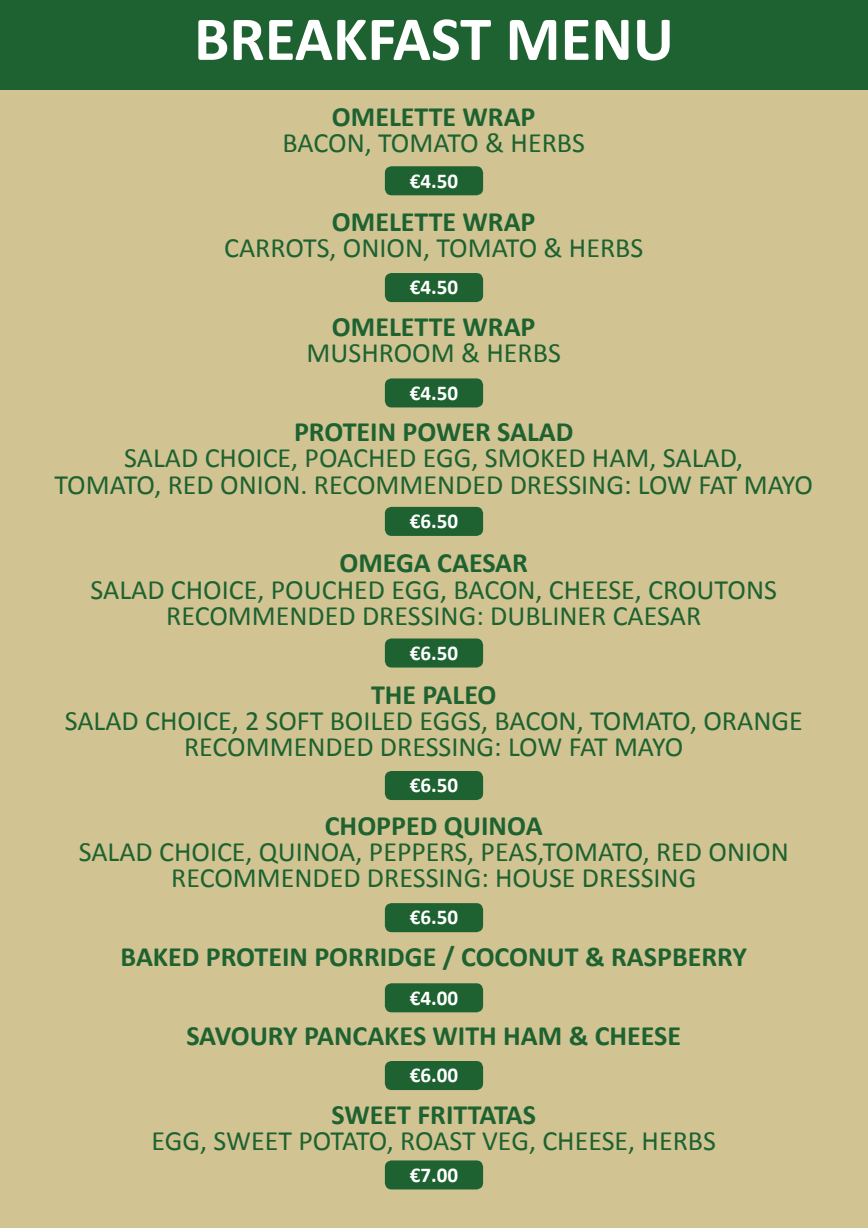
<style>
.page{position:relative;width:868px;height:1228px;background:#d1c392}
.page>*{position:absolute;margin:0;border:0;box-sizing:border-box;transform-origin:0 0}
.t1{font:700 63px "Calibri";color:#fff}
.t2{font:28px/26.2px "Calibri";color:#1e6231;text-align:center}
.t3{font:700 28px "Calibri";color:#1e6231}
.t4{font:700 21.1px "Calibri";color:#fff}
</style>
<div class="page">
<div style="left:0;top:0;width:868px;height:90px;background:#1e6231"></div>
<div style="left:385px;top:166px;width:98px;height:29px;background:#1e6231;border-radius:7px"></div>
<div style="left:385px;top:273px;width:98px;height:29px;background:#1e6231;border-radius:7px"></div>
<div style="left:385px;top:378px;width:98px;height:29px;background:#1e6231;border-radius:7px"></div>
<div style="left:385px;top:507px;width:98px;height:29px;background:#1e6231;border-radius:7px"></div>
<div style="left:385px;top:638px;width:98px;height:29px;background:#1e6231;border-radius:7px"></div>
<div style="left:385px;top:771px;width:98px;height:29px;background:#1e6231;border-radius:7px"></div>
<div style="left:385px;top:903px;width:98px;height:29px;background:#1e6231;border-radius:7px"></div>
<div style="left:385px;top:983px;width:98px;height:29px;background:#1e6231;border-radius:7px"></div>
<div style="left:385px;top:1061px;width:98px;height:29px;background:#1e6231;border-radius:7px"></div>
<div style="left:385px;top:1160px;width:98px;height:29px;background:#1e6231;border-radius:7px"></div>
<h1 class="t1" style="left:194px;top:0;width:481px">BREAKFAST MENU</h1>
<p class="t3" style="left:332px;top:99px;width:205px">OMELETTE WRAP</p>
<p class="t2" style="left:283px;top:128px;width:304px">BACON, TOMATO &amp; HERBS</p>
<p class="t4" style="left:410px;top:167px;width:50px">€4.50</p>
<p class="t3" style="left:332px;top:204px;width:205px">OMELETTE WRAP</p>
<p class="t2" style="left:224px;top:233px;width:421px">CARROTS, ONION, TOMATO &amp; HERBS</p>
<p class="t4" style="left:410px;top:274px;width:50px">€4.50</p>
<p class="t3" style="left:332px;top:309px;width:205px">OMELETTE WRAP</p>
<p class="t2" style="left:307px;top:338px;width:256px">MUSHROOM &amp; HERBS</p>
<p class="t4" style="left:410px;top:380px;width:50px">€4.50</p>
<p class="t3" style="left:294px;top:414px;width:281px">PROTEIN POWER SALAD</p>
<p class="t2" style="left:54px;top:443px;width:760px">SALAD CHOICE, POACHED EGG, SMOKED HAM, SALAD,<br>TOMATO, RED ONION. RECOMMENDED DRESSING: LOW FAT MAYO</p>
<p class="t4" style="left:410px;top:508px;width:50px">€6.50</p>
<p class="t3" style="left:339px;top:546px;width:190px">OMEGA CAESAR</p>
<p class="t2" style="left:91px;top:575px;width:688px">SALAD CHOICE, POUCHED EGG, BACON, CHEESE, CROUTONS<br>RECOMMENDED DRESSING: DUBLINER CAESAR</p>
<p class="t4" style="left:410px;top:640px;width:50px">€6.50</p>
<p class="t3" style="left:371px;top:677px;width:127px">THE PALEO</p>
<p class="t2" style="left:65px;top:706px;width:740px">SALAD CHOICE, 2 SOFT BOILED EGGS, BACON, TOMATO, ORANGE<br>RECOMMENDED DRESSING: LOW FAT MAYO</p>
<p class="t4" style="left:410px;top:772px;width:50px">€6.50</p>
<p class="t3" style="left:325px;top:808px;width:219px">CHOPPED QUINOA</p>
<p class="t2" style="left:79px;top:837px;width:712px">SALAD CHOICE, QUINOA, PEPPERS, PEAS,TOMATO, RED ONION<br>RECOMMENDED DRESSING: HOUSE DRESSING</p>
<p class="t4" style="left:410px;top:904px;width:50px">€6.50</p>
<p class="t3" style="left:121px;top:939px;width:628px">BAKED PROTEIN PORRIDGE / COCONUT &amp; RASPBERRY</p>
<p class="t4" style="left:410px;top:984px;width:50px">€4.00</p>
<p class="t3" style="left:186px;top:1018px;width:496px">SAVOURY PANCAKES WITH HAM &amp; CHEESE</p>
<p class="t4" style="left:410px;top:1062px;width:50px">€6.00</p>
<p class="t3" style="left:332px;top:1097px;width:206px">SWEET FRITTATAS</p>
<p class="t2" style="left:151px;top:1126px;width:566px">EGG, SWEET POTATO, ROAST VEG, CHEESE, HERBS</p>
<p class="t4" style="left:410px;top:1161px;width:50px">€7.00</p>
</div>
